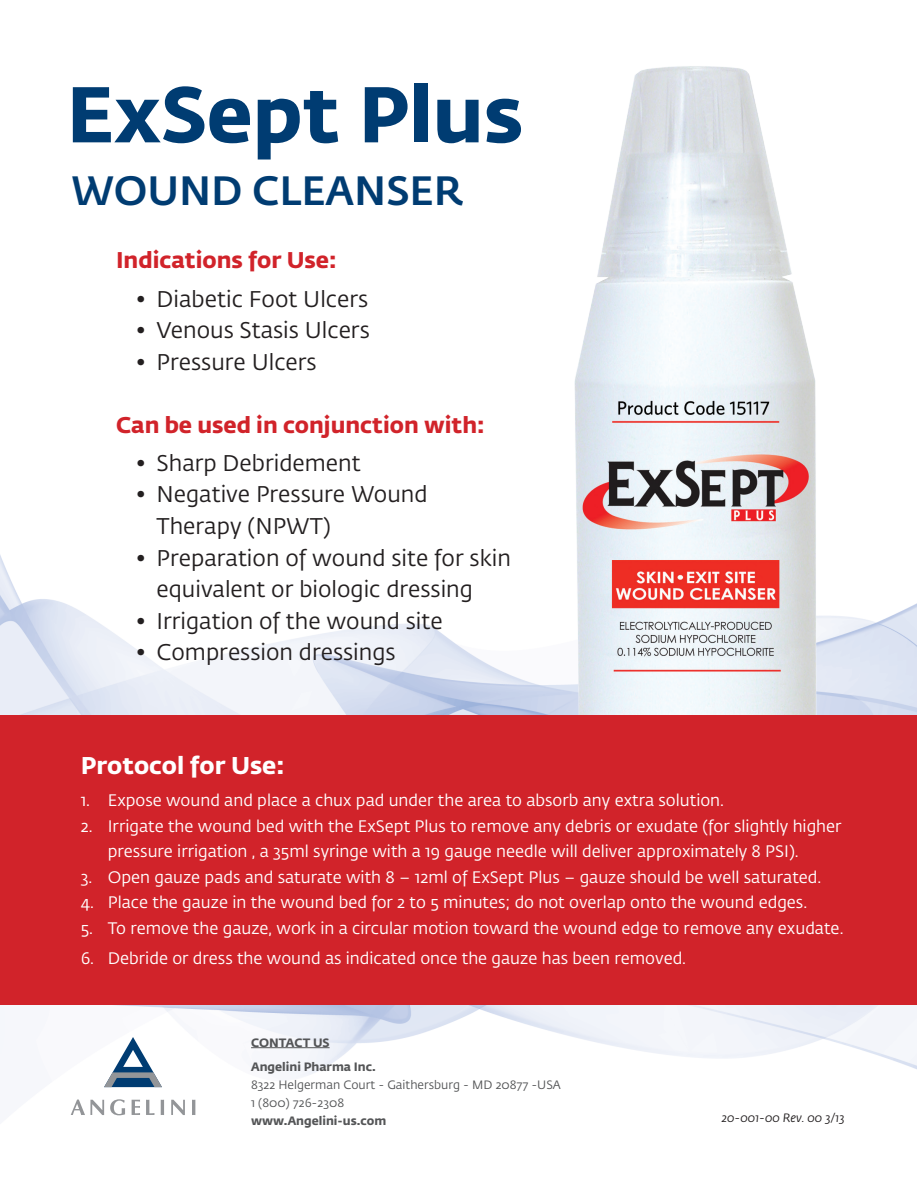
<style>
.page{position:relative;width:917px;height:1189px;background:#fff}
.page>*{position:absolute;margin:0;border:0;box-sizing:border-box;transform-origin:0 0}
.t1{font:700 78px "Fedra Sans Pro";color:#003c72}
.t2{font:500 40.5px "Fedra Sans Pro";color:#003c72}
.t3{font:700 24px "Fedra Sans Pro";color:#fff}
.t4{font:22.5px/31.5px "Fedra Sans Pro";color:#231f20}
.t5{font:700 22.5px "Fedra Sans Pro";color:#d1232a}
.t6{font:16.5px/25.5px "Fedra Sans Pro";color:#fff}
.t7{font:12px "Fedra Sans Pro";color:#545557}
.t8{font:700 12px "Fedra Sans Pro";color:#545557}
.t9{font:italic 12px "Fedra Sans Pro";color:#231f20}
</style>
<div class="page">
<img style="left:0;top:1004px;width:917px;height:112px">
<img style="left:0;top:555px;width:917px;height:159px">
<img style="left:498px;top:66px;width:410px;height:648px">
<svg style="left:104px;top:1037px;width:58px;height:50px"></svg>
<svg style="left:71px;top:1099px;width:33px;height:16px"></svg>
<svg style="left:110px;top:1099px;width:15px;height:16px"></svg>
<svg style="left:132px;top:1099px;width:8px;height:16px"></svg>
<svg style="left:146px;top:1099px;width:8px;height:16px"></svg>
<svg style="left:161px;top:1099px;width:3px;height:16px"></svg>
<svg style="left:171px;top:1099px;width:14px;height:16px"></svg>
<svg style="left:192px;top:1099px;width:3px;height:16px"></svg>
<hr style="left:251px;top:1047px;width:78px;height:1px;background:#545557">
<div style="left:0;top:714px;width:917px;height:290px;background:#d1232a"></div>
<p class="t1" style="left:66px;top:52px;width:458px">ExSept Plus</p>
<p class="t2" style="left:71px;top:159px;width:393px">WOUND CLEANSER</p>
<p class="t5" style="left:116px;top:242px;width:222px">Indications for Use:</p>
<p class="t4" style="left:136px;top:282px;width:233px">• Diabetic Foot Ulcers</p>
<p class="t4" style="left:136px;top:314px;width:235px">• Venous Stasis Ulcers</p>
<p class="t4" style="left:136px;top:345px;width:182px">• Pressure Ulcers</p>
<p class="t5" style="left:116px;top:407px;width:370px">Can be used in conjunction with:</p>
<p class="t4" style="left:136px;top:447px;width:226px">• Sharp Debridement</p>
<p class="t4" style="left:157px;top:478px;width:272px;text-indent:-20px">• Negative Pressure Wound<br>Therapy (NPWT)</p>
<p class="t4" style="left:157px;top:541px;width:356px;text-indent:-20px">• Preparation of wound site for skin equivalent or biologic dressing</p>
<p class="t4" style="left:136px;top:604px;width:308px">• Irrigation of the wound site</p>
<p class="t4" style="left:136px;top:636px;width:261px">• Compression dressings</p>
<p class="t3" style="left:81px;top:746px;width:205px">Protocol for Use:</p>
<p class="t6" style="left:81px;top:787px;width:645px">1. Expose wound and place a chux pad under the area to absorb any extra solution.</p>
<p class="t6" style="left:108px;top:812px;width:735px;text-indent:-27px">2. Irrigate the wound bed with the ExSept Plus to remove any debris or exudate (for slightly higher pressure irrigation , a 35ml syringe with a 19 gauge needle will deliver approximately 8 PSI).</p>
<p class="t6" style="left:81px;top:863px;width:742px">3. Open gauze pads and saturate with 8 – 12ml of ExSept Plus – gauze should be well saturated.</p>
<p class="t6" style="left:81px;top:889px;width:728px">4. Place the gauze in the wound bed for 2 to 5 minutes; do not overlap onto the wound edges.</p>
<p class="t6" style="left:81px;top:914px;width:764px">5. To remove the gauze, work in a circular motion toward the wound edge to remove any exudate.</p>
<p class="t6" style="left:81px;top:944px;width:607px">6. Debride or dress the wound as indicated once the gauze has been removed.</p>
<p class="t8" style="left:251px;top:1032px;width:80px">CONTACT US</p>
<p class="t8" style="left:251px;top:1057px;width:126px">Angelini Pharma Inc.</p>
<p class="t7" style="left:251px;top:1076px;width:311px">8322 Helgerman Court - Gaithersburg - MD 20877 -USA</p>
<p class="t7" style="left:251px;top:1094px;width:95px">1 (800) 726-2308</p>
<p class="t8" style="left:251px;top:1111px;width:137px">www.Angelini-us.com</p>
<p class="t9" style="left:721px;top:1109px;width:125px">20-001-00 Rev. 00 3/13</p>
</div>
